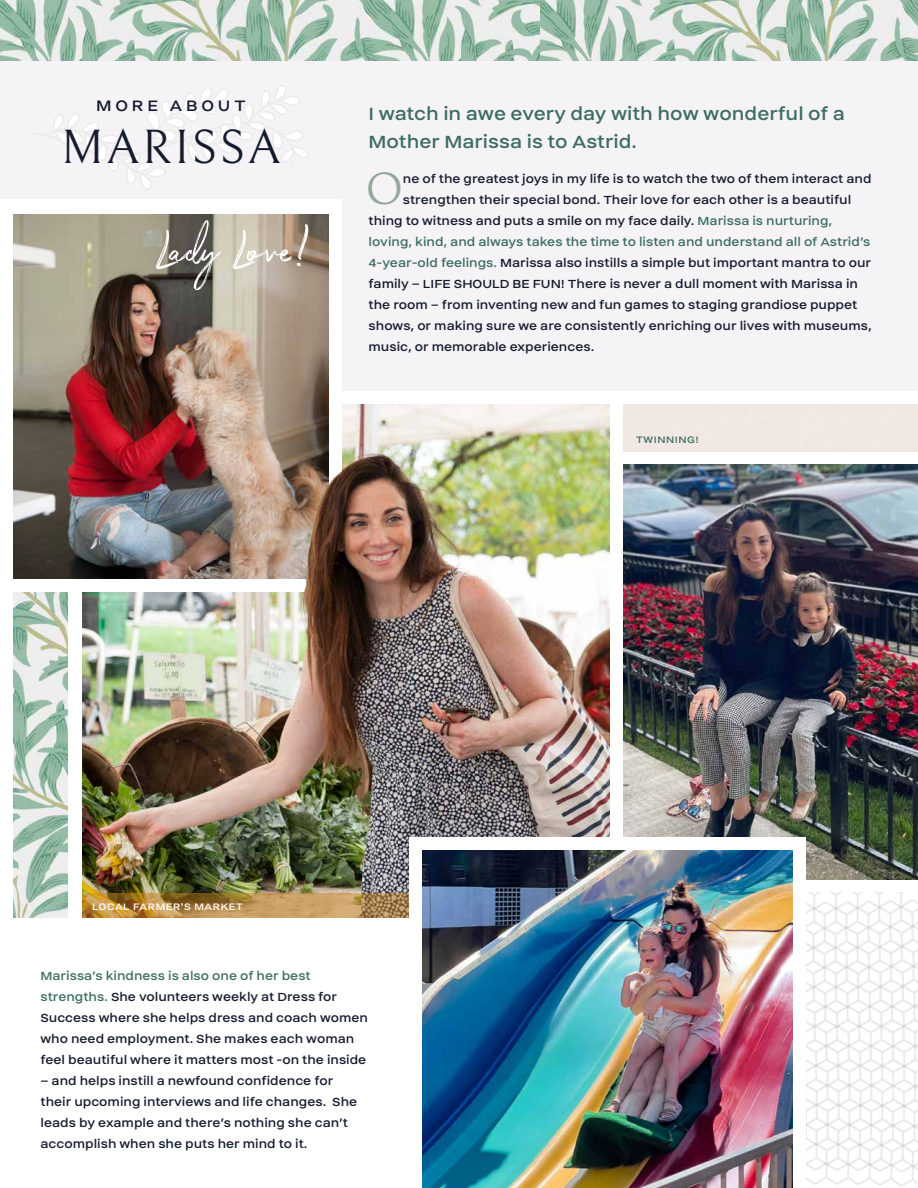
<style>
.page{position:relative;width:918px;height:1188px;background:#fff}
.page>*{position:absolute;margin:0;border:0;box-sizing:border-box;transform-origin:0 0}
.t1{font:81.45px "The Saturday";color:#fff}
.t2{font:48.3px "Bellefair";letter-spacing:.05em;color:#141b2e}
.t3{font:45.45px "Bellefair";color:#93a79c}
.t4{font:22.5px/28.5px "Helmet";color:#3d6d60}
.t5{font:19.35px "Helmet";letter-spacing:.2em;color:#141b2e}
.t6{font:15px/21px "Helmet";color:#141b2e}
.t7{font:15px "Helmet";color:#3d6d60}
.t8{font:12px "Helmet";letter-spacing:.05em;color:#fff}
.t9{font:12px "Helmet";letter-spacing:.05em;color:#3d6d60}
.s1{color:#3d6d60}
</style>
<div class="page">
<div style="left:0;top:60px;width:918px;height:331px;background:#f5f3f6"></div>
<svg style="left:55px;top:87px;width:252px;height:101px"></svg>
<img style="left:83px;top:405px;width:527px;height:488px">
<div style="left:0;top:200px;width:342px;height:392px;background:#fff"></div>
<img style="left:14px;top:215px;width:314px;height:364px">
<img style="left:0;top:0;width:918px;height:60px">
<img style="left:14px;top:592px;width:54px;height:326px">
<img style="left:289px;top:405px;width:177px;height:228px">
<img style="left:623px;top:465px;width:295px;height:414px">
<div style="left:409px;top:837px;width:397px;height:351px;background:#fff"></div>
<img style="left:423px;top:851px;width:370px;height:337px">
<img style="left:808px;top:892px;width:96px;height:7px">
<img style="left:806px;top:899px;width:112px;height:288px">
<svg style="left:83px;top:893px;width:326px;height:25px;background:#b48b4c"></svg>
<p class="t5" style="left:96px;top:97px;width:151px">MORE ABOUT</p>
<h2 class="t2" style="left:61px;top:121px;width:221px">MARISSA</h2>
<h1 class="t1" style="left:156px;top:186px;width:154px">Lady Love!</h1>
<h3 class="t4" style="left:369px;top:99px;width:478px">I watch in awe every day with how wonderful of a<br>Mother Marissa is to Astrid.</h3>
<h3 class="t3" style="left:366px;top:164px;width:39px">O</h3>
<p class="t6" style="left:403px;top:168px;width:470px">ne of the greatest joys in my life is to watch the two of them interact and</p>
<p class="t6" style="left:403px;top:189px;width:450px">strengthen their special bond. Their love for each other is a beautiful</p>
<p class="t6" style="left:369px;top:210px;width:465px">thing to witness and puts a smile on my face daily. <span class="s1">Marissa is nurturing,</span></p>
<p class="t7" style="left:369px;top:234px;width:504px">loving, kind, and always takes the time to listen and understand all of Astrid’s</p>
<p class="t6" style="left:369px;top:252px;width:504px"><span class="s1">4-year-old feelings.</span> Marissa also instills a simple but important mantra to our</p>
<p class="t6" style="left:369px;top:273px;width:491px">family – LIFE SHOULD BE FUN! There is never a dull moment with Marissa in</p>
<p class="t6" style="left:369px;top:294px;width:490px">the room – from inventing new and fun games to staging grandiose puppet</p>
<p class="t6" style="left:369px;top:315px;width:505px">shows, or making sure we are consistently enriching our lives with museums,</p>
<p class="t6" style="left:369px;top:336px;width:227px">music, or memorable experiences.</p>
<p class="t9" style="left:636px;top:434px;width:64px">TWINNING!</p>
<p class="t8" style="left:92px;top:901px;width:152px">LOCAL FARMER'S MARKET</p>
<p class="t6" style="left:40px;top:965px;width:329px"><span class="s1">Marissa’s kindness is also one of her best strengths.</span> She volunteers weekly at Dress for Success where she helps dress and coach women who need employment. She makes each woman feel beautiful where it matters most -on the inside</p>
<p class="t6" style="left:40px;top:1070px;width:318px">– and helps instill a newfound confidence for their upcoming interviews and life changes. She leads by example and there’s nothing she can’t accomplish when she puts her mind to it.</p>
</div>
